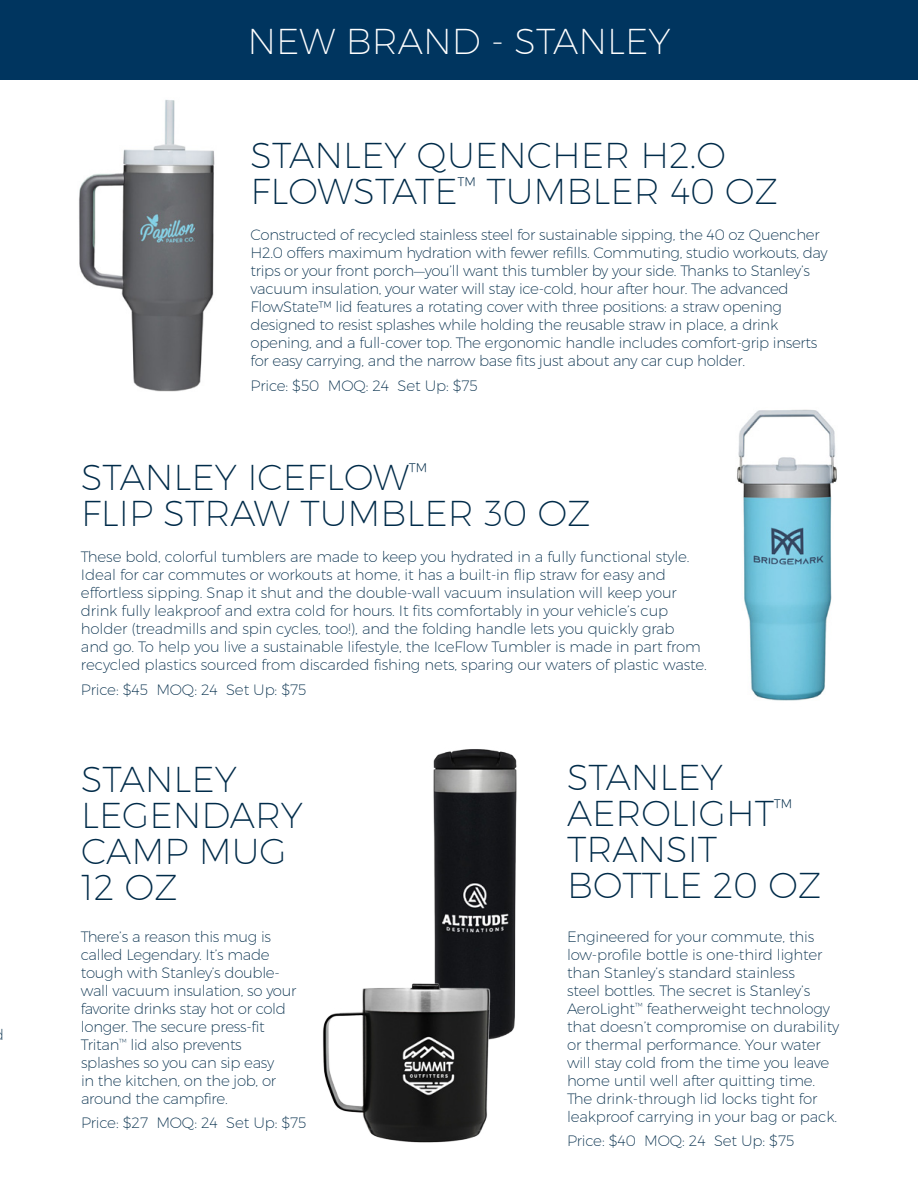
<style>
.page{position:relative;width:918px;height:1188px;background:#fff}
.page>*{position:absolute;margin:0;border:0;box-sizing:border-box;transform-origin:0 0}
.t1{font:36px/36px "Trueno Ult Lt";color:#002b49}
.t2{font:36px "Trueno Ult Lt";color:#fff}
.t3{font:15px/18px "Trueno Ult Lt";letter-spacing:-.02em;color:#002b49}
</style>
<div class="page">
<img style="left:433px;top:749px;width:84px;height:288px">
<div style="left:0;top:0;width:918px;height:79px;background:#00355f"></div>
<img style="left:79px;top:100px;width:136px;height:292px">
<img style="left:737px;top:409px;width:100px;height:292px">
<img style="left:323px;top:974px;width:177px;height:169px">
<h1 class="t2" style="left:248px;top:19px;width:424px">NEW BRAND - STANLEY</h1>
<h1 class="t1" style="left:251px;top:137px;width:529px">STANLEY QUENCHER H2.O<br>FLOWSTATE<sup>™</sup> TUMBLER 40 OZ</h1>
<p class="t3" style="left:251px;top:226px;width:578px">Constructed of recycled stainless steel for sustainable sipping, the 40 oz Quencher H2.0 offers maximum hydration with fewer refills. Commuting, studio workouts, day trips or your front porch—you’ll want this tumbler by your side. Thanks to Stanley’s vacuum insulation, your water will stay ice-cold, hour after hour. The advanced FlowState™ lid features a rotating cover with three positions: a straw opening designed to resist splashes while holding the reusable straw in place, a drink opening, and a full-cover top. The ergonomic handle includes comfort-grip inserts for easy carrying, and the narrow base fits just about any car cup holder.</p>
<p class="t3" style="left:251px;top:376px;width:229px">Price: $50 MOQ: 24 Set Up: $75</p>
<h1 class="t1" style="left:81px;top:459px;width:511px">STANLEY ICEFLOW<sup>™<br></sup>FLIP STRAW TUMBLER 30 OZ</h1>
<p class="t3" style="left:81px;top:548px;width:627px">These bold, colorful tumblers are made to keep you hydrated in a fully functional style.<br>Ideal for car commutes or workouts at home, it has a built-in flip straw for easy and effortless sipping. Snap it shut and the double-wall vacuum insulation will keep your drink fully leakproof and extra cold for hours. It fits comfortably in your vehicle’s cup holder (treadmills and spin cycles, too!), and the folding handle lets you quickly grab<br>and go. To help you live a sustainable lifestyle, the IceFlow Tumbler is made in part from recycled plastics sourced from discarded fishing nets, sparing our waters of plastic waste.</p>
<p class="t3" style="left:81px;top:680px;width:227px">Price: $45 MOQ: 24 Set Up: $75</p>
<h1 class="t1" style="left:81px;top:760px;width:223px">STANLEY<br>LEGENDARY<br>CAMP MUG<br>12 OZ</h1>
<p class="t3" style="left:81px;top:927px;width:217px">There’s a reason this mug is called Legendary. It’s made tough with Stanley’s double&shy;wall vacuum insulation, so your favorite drinks stay hot or cold longer. The secure press-fit<br>Tritan<sup>™</sup> lid also prevents splashes so you can sip easy<br>in the kitchen, on the job, or around the campfire.</p>
<p class="t3" style="left:81px;top:1114px;width:227px">Price: $27 MOQ: 24 Set Up: $75</p>
<h1 class="t1" style="left:567px;top:758px;width:256px">STANLEY<br>AEROLIGHT<sup>™<br></sup>TRANSIT<br>BOTTLE 20 OZ</h1>
<p class="t3" style="left:567px;top:927px;width:274px">Engineered for your commute, this low-profile bottle is one-third lighter than Stanley’s standard stainless<br>steel bottles. The secret is Stanley’s AeroLight<sup>™</sup> featherweight technology that doesn’t compromise on durability or thermal performance. Your water will stay cold from the time you leave home until well after quitting time.<br>The drink-through lid locks tight for leakproof carrying in your bag or pack.</p>
<p class="t3" style="left:567px;top:1132px;width:229px">Price: $40 MOQ: 24 Set Up: $75</p>
</div>
